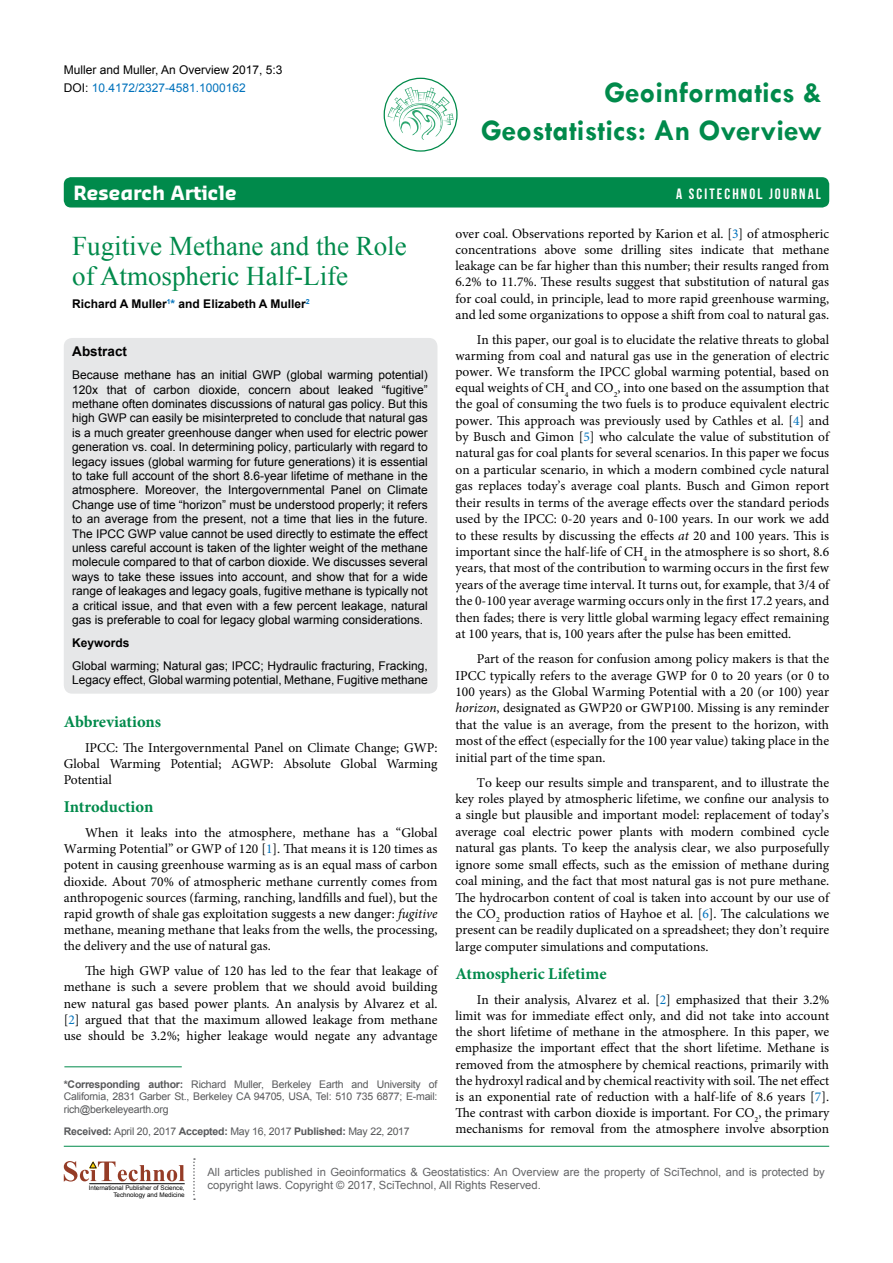
<style>
.page{position:relative;width:893px;height:1263px;background:#fff}
.page>*{position:absolute;margin:0;border:0;box-sizing:border-box;transform-origin:0 0}
.t1{font:700 30px/37.5px "Tw Cen";color:#008a4b;text-align:right}
.t2{font:27px/30px "Times New Roman";color:#008a4b}
.t3{font:700 19.2px "Sansa";color:#fff}
.t4{font:700 16.5px "Minion Pro";letter-spacing:-.005em;color:#008a4b}
.t5{font:15px "Bebas Neue";letter-spacing:.14em;color:#fff}
.t6{font:13.5px/16.4px "Minion Pro";color:#000;text-align:justify}
.t7{font:700 13.5px "Arial";color:#000}
.t8{font:12px/14.4px "Arial";color:#000}
.t9{font:700 12px "Arial";color:#000}
.t10{font:11.25px/13.5px "Arial";color:#636466}
.t11{font:10.5px/12.6px "Arial";letter-spacing:-.02em;color:#58595b;text-align:justify}
.t12{font:6.3px/7.6px "Arial";color:#000;text-align:right}
.s1{color:#0072bc}
.s2{font-style:italic}
.s3{font-weight:700}
</style>
<div class="page">
<div style="left:64px;top:177px;width:765px;height:30px;background:#008a4b;border-radius:7px"></div>
<hr style="left:64px;top:1146px;width:765px;height:1px;background:#008a4b">
<svg style="left:193px;top:1158px;width:2px;height:42px"></svg>
<svg style="left:64px;top:1161px;width:121px;height:20px"></svg>
<hr style="left:89px;top:1183px;width:96px;height:1px;background:#000">
<svg style="left:387px;top:87px;width:67px;height:53px"></svg>
<div style="left:384px;top:78px;width:74px;height:74px;border:1px solid #008a4a;border-radius:50%"></div>
<div style="left:64px;top:338px;width:373px;height:356px;background:#e6e7e8;border-radius:9px"></div>
<hr style="left:64px;top:1066px;width:118px;height:1px;background:#008a4b">
<p class="t8" style="left:64px;top:61px;width:220px;line-height:18px">Muller and Muller, An Overview 2017, 5:3<br>DOI: <span class="s1">10.4172/2327-4581.1000162</span></p>
<h1 class="t1" style="left:481px;top:73px;width:342px">Geoinformatics &amp;<br>Geostatistics: An Overview</h1>
<h3 class="t3" style="left:74px;top:181px;width:165px">Research Article</h3>
<p class="t5" style="left:676px;top:186px;width:146px">A SCITECHNOL JOURNAL</p>
<h2 class="t2" style="left:72px;top:231px;width:336px">Fugitive Methane and the Role of Atmospheric Half-Life</h2>
<p class="t9" style="left:72px;top:296px;width:239px">Richard A Muller<sup>1</sup><span class="s1">*</span> and Elizabeth A Muller<sup>2</sup></p>
<p class="t7" style="left:72px;top:343px;width:56px">Abstract</p>
<p class="t8" style="left:72px;top:368px;width:357px;text-align:justify">Because methane has an initial GWP (global warming potential)<br>120x that of carbon dioxide, concern about leaked “fugitive” methane often dominates discussions of natural gas policy. But this high GWP can easily be misinterpreted to conclude that natural gas is a much greater greenhouse danger when used for electric power generation vs. coal. In determining policy, particularly with regard to legacy issues (global warming for future generations) it is essential to take full account of the short 8.6-year lifetime of methane in the atmosphere. Moreover, the Intergovernmental Panel on Climate Change use of time “horizon” must be understood properly; it refers to an average from the present, not a time that lies in the future.<br>The IPCC GWP value cannot be used directly to estimate the effect unless careful account is taken of the lighter weight of the methane molecule compared to that of carbon dioxide. We discusses several ways to take these issues into account, and show that for a wide range of leakages and legacy goals, fugitive methane is typically not a critical issue, and that even with a few percent leakage, natural gas is preferable to coal for legacy global warming considerations.</p>
<p class="t9" style="left:72px;top:635px;width:59px">Keywords</p>
<p class="t8" style="left:72px;top:658px;width:357px">Global warming; Natural gas; IPCC; Hydraulic fracturing, Fracking,<br>Legacy effect, Global warming potential, Methane, Fugitive methane</p>
<p class="t4" style="left:64px;top:710px;width:99px">Abbreviations</p>
<p class="t6" style="left:64px;top:739px;width:375px;text-indent:21px">IPCC: The Intergovernmental Panel on Climate Change; GWP:<br>Global Warming Potential; AGWP: Absolute Global Warming Potential</p>
<p class="t4" style="left:64px;top:795px;width:91px">Introduction</p>
<p class="t6" style="left:64px;top:825px;width:375px;text-indent:21px">When it leaks into the atmosphere, methane has a “Global Warming Potential” or GWP of 120 [<span class="s1">1</span>]. That means it is 120 times as potent in causing greenhouse warming as is an equal mass of carbon dioxide. About 70% of atmospheric methane currently comes from anthropogenic sources (farming, ranching, landfills and fuel), but the rapid growth of shale gas exploitation suggests a new danger: <span class="s2">fugitive </span>methane, meaning methane that leaks from the wells, the processing, the delivery and the use of natural gas.</p>
<p class="t6" style="left:64px;top:963px;width:375px;text-indent:21px">The high GWP value of 120 has led to the fear that leakage of methane is such a severe problem that we should avoid building new natural gas based power plants. An analysis by Alvarez et al. [<span class="s1">2</span>] argued that that the maximum allowed leakage from methane use should be 3.2%; higher leakage would negate any advantage</p>
<p class="t11" style="left:64px;top:1078px;width:375px"><span class="s3">*Corresponding author:</span> Richard Muller, Berkeley Earth and University of California, 2831 Garber St., Berkeley CA 94705, USA, Tel: 510 735 6877; E-mail: rich@berkeleyearth.org</p>
<p class="t11" style="left:64px;top:1125px;width:347px"><span class="s3">Received:</span> April 20, 2017 <span class="s3">Accepted:</span> May 16, 2017 <span class="s3">Published:</span> May 22, 2017</p>
<p class="t6" style="left:455px;top:225px;width:375px">over coal. Observations reported by Karion et al. [<span class="s1">3</span>] of atmospheric concentrations above some drilling sites indicate that methane leakage can be far higher than this number; their results ranged from 6.2% to 11.7%. These results suggest that substitution of natural gas for coal could, in principle, lead to more rapid greenhouse warming, and led some organizations to oppose a shift from coal to natural gas.</p>
<p class="t6" style="left:455px;top:331px;width:375px;text-indent:21px">In this paper, our goal is to elucidate the relative threats to global warming from coal and natural gas use in the generation of electric power. We transform the IPCC global warming potential, based on equal weights of CH<sub>4</sub> and CO<sub>2</sub>, into one based on the assumption that the goal of consuming the two fuels is to produce equivalent electric power. This approach was previously used by Cathles et al. [<span class="s1">4</span>] and by Busch and Gimon [<span class="s1">5</span>] who calculate the value of substitution of natural gas for coal plants for several scenarios. In this paper we focus on a particular scenario, in which a modern combined cycle natural gas replaces today’s average coal plants. Busch and Gimon report their results in terms of the average effects over the standard periods used by the IPCC: 0-20 years and 0-100 years. In our work we add to these results by discussing the effects <span class="s2">at</span> 20 and 100 years. This is important since the half-life of CH<sub>4</sub> in the atmosphere is so short, 8.6 years, that most of the contribution to warming occurs in the first few years of the average time interval. It turns out, for example, that 3/4 of the 0-100 year average warming occurs only in the first 17.2 years, and then fades; there is very little global warming legacy effect remaining at 100 years, that is, 100 years after the pulse has been emitted.</p>
<p class="t6" style="left:455px;top:651px;width:375px;text-indent:21px">Part of the reason for confusion among policy makers is that the IPCC typically refers to the average GWP for 0 to 20 years (or 0 to 100 years) as the Global Warming Potential with a 20 (or 100) year <span class="s2">horizon</span>, designated as GWP20 or GWP100. Missing is any reminder that the value is an average, from the present to the horizon, with most of the effect (especially for the 100 year value) taking place in the initial part of the time span.</p>
<p class="t6" style="left:455px;top:774px;width:375px;text-indent:21px">To keep our results simple and transparent, and to illustrate the key roles played by atmospheric lifetime, we confine our analysis to a single but plausible and important model: replacement of today’s average coal electric power plants with modern combined cycle natural gas plants. To keep the analysis clear, we also purposefully ignore some small effects, such as the emission of methane during coal mining, and the fact that most natural gas is not pure methane.<br>The hydrocarbon content of coal is taken into account by our use of the CO<sub>2</sub> production ratios of Hayhoe et al. [<span class="s1">6</span>]. The calculations we present can be readily duplicated on a spreadsheet; they don’t require large computer simulations and computations.</p>
<p class="t4" style="left:455px;top:962px;width:153px">Atmospheric Lifetime</p>
<p class="t6" style="left:455px;top:991px;width:375px;text-indent:21px">In their analysis, Alvarez et al. [<span class="s1">2</span>] emphasized that their 3.2% limit was for immediate effect only, and did not take into account the short lifetime of methane in the atmosphere. In this paper, we emphasize the important effect that the short lifetime. Methane is removed from the atmosphere by chemical reactions, primarily with the hydroxyl radical and by chemical reactivity with soil. The net effect is an exponential rate of reduction with a half-life of 8.6 years [<span class="s1">7</span>].<br>The contrast with carbon dioxide is important. For CO<sub>2</sub>, the primary mechanisms for removal from the atmosphere involve absorption</p>
<p class="t12" style="left:89px;top:1184px;width:97px">International Publisher of Science,<br>Technology and Medicine</p>
<p class="t10" style="left:207px;top:1165px;width:619px">All articles published in Geoinformatics &amp; Geostatistics: An Overview are the property of SciTechnol, and is protected by copyright laws. Copyright © 2017, SciTechnol, All Rights Reserved.</p>
</div>
